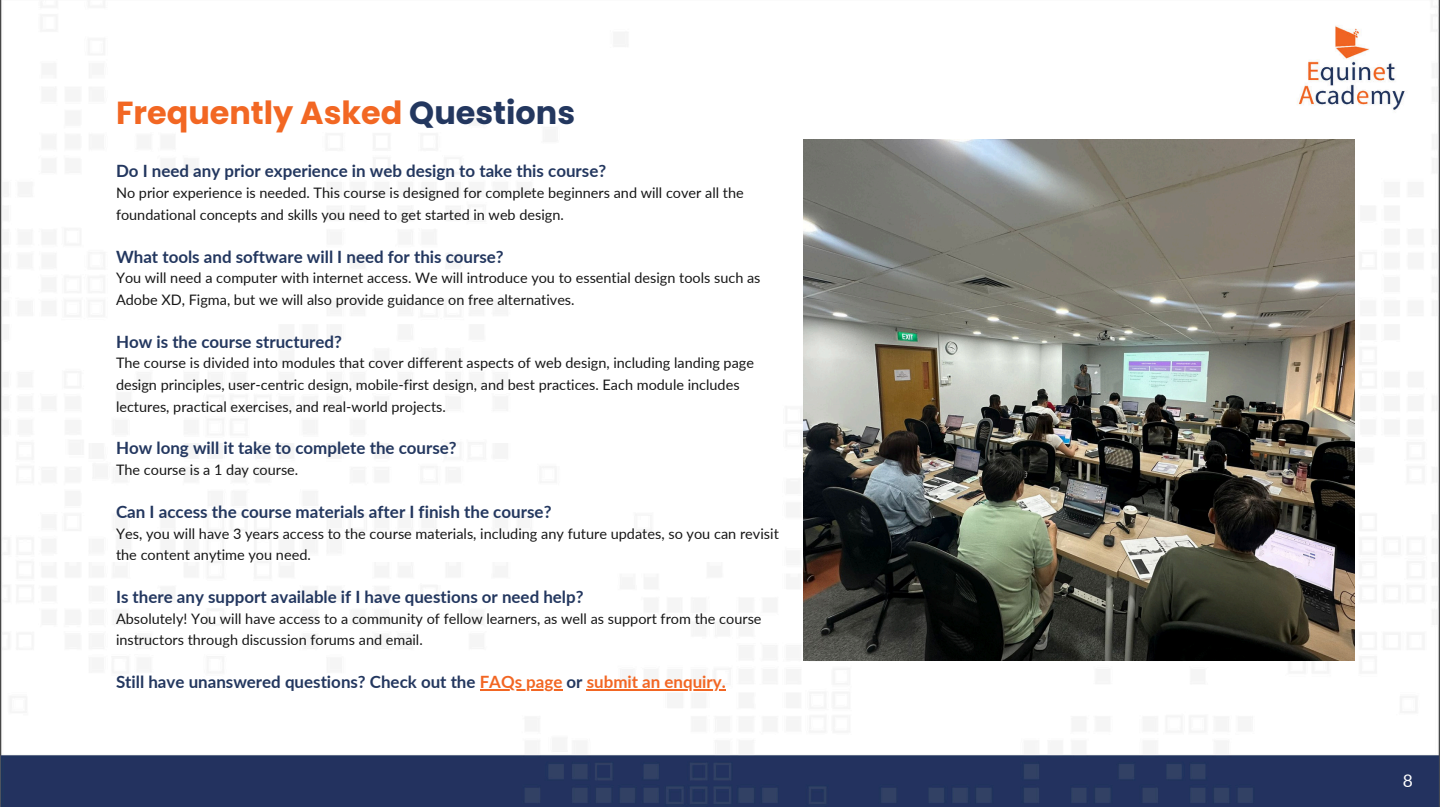
<style>
.page{position:relative;width:1440px;height:807px;background:#fff}
.page>*{position:absolute;margin:0;border:0;box-sizing:border-box;transform-origin:0 0}
.t1{font:700 31.9px "Poppins";color:#f26723}
.t2{font:17.4px "Lato";color:#fff}
.t3{font:700 17px "Lato";color:#23375f}
.t4{font:700 16.9px "Lato";color:#23375f}
.t5{font:14.5px/21.8px "Lato";color:#171717}
.t6{font:14.4px/21.7px "Lato";color:#171717}
.s1{color:#23375f}
.s2{color:#f26623}
</style>
<div class="page">
<img style="left:0;top:0;width:1440px;height:807px">
<img style="left:803px;top:139px;width:552px;height:522px">
<hr style="left:480px;top:689px;width:82px;height:2px;background:#f26623">
<hr style="left:587px;top:689px;width:139px;height:2px;background:#f26623">
<h1 class="t1" style="left:116px;top:94px;width:461px">Frequently Asked <span class="s1">Questions</span></h1>
<p class="t4" style="left:116px;top:159px;width:492px">Do I need any prior experience in web design to take this course?</p>
<p class="t6" style="left:116px;top:181px;width:629px">No prior experience is needed. This course is designed for complete beginners and will cover all the foundational concepts and skills you need to get started in web design.</p>
<p class="t4" style="left:116px;top:244px;width:389px">What tools and software will I need for this course?</p>
<p class="t6" style="left:116px;top:267px;width:646px">You will need a computer with internet access. We will introduce you to essential design tools such as<br>Adobe XD, Figma, but we will also provide guidance on free alternatives.</p>
<p class="t4" style="left:116px;top:329px;width:228px">How is the course structured?</p>
<p class="t6" style="left:116px;top:352px;width:639px">The course is divided into modules that cover different aspects of web design, including landing page design principles, user-centric design, mobile-first design, and best practices. Each module includes lectures, practical exercises, and real-world projects.</p>
<p class="t4" style="left:116px;top:436px;width:342px">How long will it take to complete the course?</p>
<p class="t6" style="left:116px;top:458px;width:184px">The course is a 1 day course.</p>
<p class="t3" style="left:116px;top:499px;width:437px">Can I access the course materials after I finish the course?</p>
<p class="t5" style="left:116px;top:522px;width:664px">Yes, you will have 3 years access to the course materials, including any future updates, so you can revisit the content anytime you need.</p>
<p class="t4" style="left:116px;top:584px;width:469px">Is there any support available if I have questions or need help?</p>
<p class="t6" style="left:116px;top:607px;width:647px">Absolutely! You will have access to a community of fellow learners, as well as support from the course instructors through discussion forums and email.</p>
<p class="t4" style="left:116px;top:669px;width:611px">Still have unanswered questions? Check out the <span class="s2">FAQs page</span> or <span class="s2">submit an enquiry.</span></p>
<p class="t2" style="left:1403px;top:768px;width:12px">8</p>
</div>
